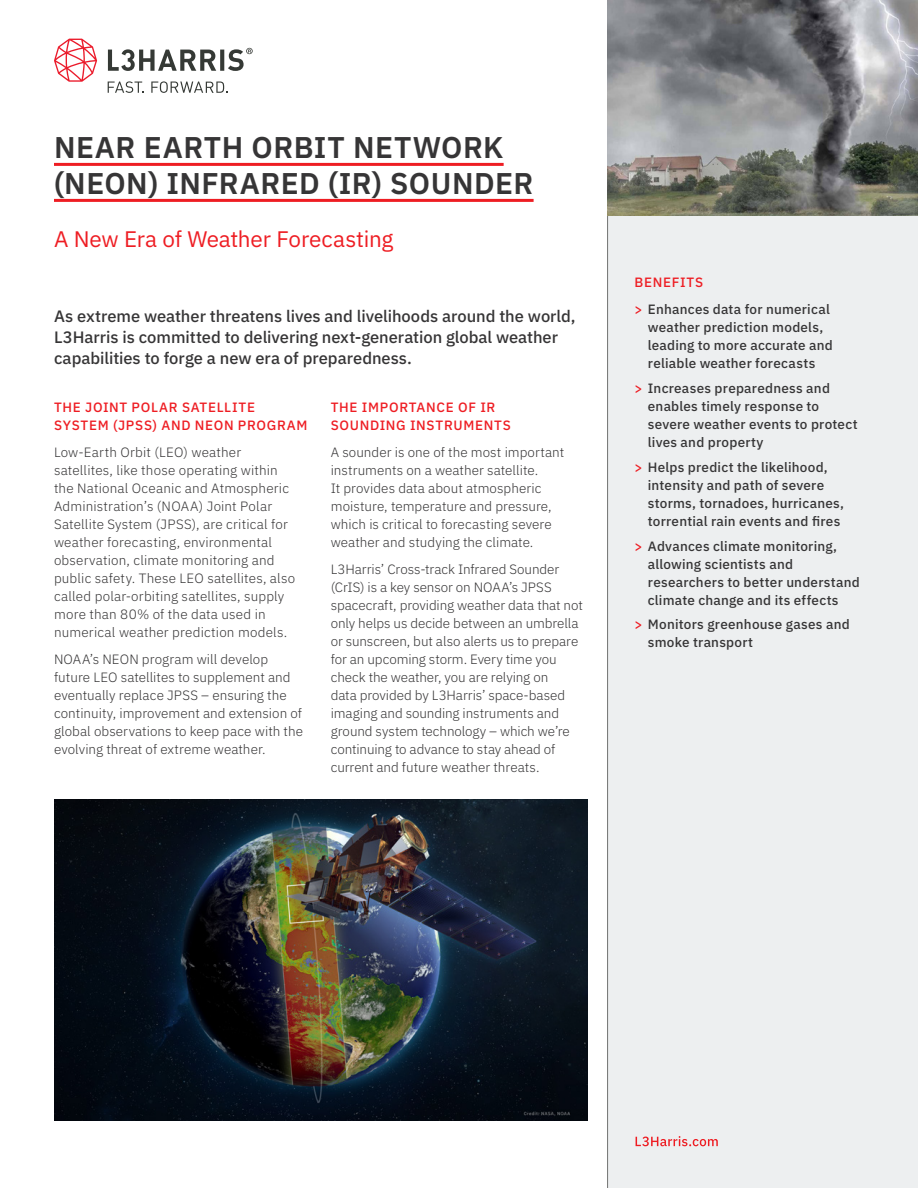
<style>
.page{position:relative;width:918px;height:1188px;background:#fff}
.page>*{position:absolute;margin:0;border:0;box-sizing:border-box;transform-origin:0 0}
.H1___Plex_Sans_20pt__Auto_lead__Titanium{font:600 30px/36px "IBM Plex Sans";letter-spacing:.015em;color:#363536}
.H2__RED____Plex_Sans_Regular_15pt__17_le{font:22.5px "IBM Plex Sans";letter-spacing:-.01em;color:#ee1d23}
.INTRO___Plex_Sans_Medium_11pt__14_lead__{font:500 16.5px/21px "IBM Plex Sans";color:#363536}
.BODY___Plex_Sans_Light_9pt__12_lead__0_0{font:300 13.5px/18px "IBM Plex Sans";letter-spacing:.005em;color:#363536}
.t1{font:500 13.5px/18px "IBM Plex Sans";letter-spacing:.015em;color:#363536}
.H3__RED____Plex_Sans_Medium_9pt__12_lead{font:500 13.5px/18px "IBM Plex Sans";letter-spacing:.055em;color:#ee1d23}
.s1{color:#ee1d23}
</style>
<div class="page">
<div style="left:608px;top:0;width:310px;height:1188px;background:#edeff0"></div>
<hr style="left:607px;top:0;width:1px;height:1188px;background:#737473">
<svg style="left:636px;top:1136px;width:82px;height:10px"></svg>
<hr style="left:54px;top:163px;width:450px;height:3px;background:#ee1d23">
<hr style="left:54px;top:199px;width:480px;height:3px;background:#ee1d23">
<img style="left:54px;top:799px;width:533px;height:321px">
<img style="left:608px;top:0;width:310px;height:216px">
<svg style="left:108px;top:81px;width:36px;height:12px"></svg>
<svg style="left:151px;top:81px;width:77px;height:12px"></svg>
<svg style="left:54px;top:39px;width:43px;height:43px"></svg>
<svg style="left:108px;top:48px;width:145px;height:23px"></svg>
<p class="H1___Plex_Sans_20pt__Auto_lead__Titanium" style="left:54px;top:127px;width:481px">NEAR EARTH ORBIT NETWORK (NEON) INFRARED (IR) SOUNDER</p>
<p class="H2__RED____Plex_Sans_Regular_15pt__17_le" style="left:54px;top:222px;width:341px">A New Era of Weather Forecasting</p>
<p class="INTRO___Plex_Sans_Medium_11pt__14_lead__" style="left:54px;top:304px;width:523px">As extreme weather threatens lives and livelihoods around the world,<br>L3Harris is committed to delivering next-generation global weather capabilities to forge a new era of preparedness.</p>
<p class="H3__RED____Plex_Sans_Medium_9pt__12_lead" style="left:54px;top:397px;width:255px">THE JOINT POLAR SATELLITE<br>SYSTEM (JPSS) AND NEON PROGRAM</p>
<p class="BODY___Plex_Sans_Light_9pt__12_lead__0_0" style="left:54px;top:442px;width:243px">Low-Earth Orbit (LEO) weather satellites, like those operating within the National Oceanic and Atmospheric Administration’s (NOAA) Joint Polar Satellite System (JPSS), are critical for weather forecasting, environmental observation, climate monitoring and public safety. These LEO satellites, also called polar-orbiting satellites, supply more than 80% of the data used in numerical weather prediction models.</p>
<p class="BODY___Plex_Sans_Light_9pt__12_lead__0_0" style="left:54px;top:649px;width:251px">NOAA’s NEON program will develop future LEO satellites to supplement and eventually replace JPSS – ensuring the continuity, improvement and extension of global observations to keep pace with the evolving threat of extreme weather.</p>
<p class="H3__RED____Plex_Sans_Medium_9pt__12_lead" style="left:331px;top:397px;width:182px">THE IMPORTANCE OF IR<br>SOUNDING INSTRUMENTS</p>
<p class="BODY___Plex_Sans_Light_9pt__12_lead__0_0" style="left:331px;top:442px;width:235px">A sounder is one of the most important instruments on a weather satellite.<br>It provides data about atmospheric moisture, temperature and pressure, which is critical to forecasting severe weather and studying the climate.</p>
<p class="BODY___Plex_Sans_Light_9pt__12_lead__0_0" style="left:331px;top:559px;width:254px">L3Harris’ Cross-track Infrared Sounder (CrIS) is a key sensor on NOAA’s JPSS spacecraft, providing weather data that not only helps us decide between an umbrella or sunscreen, but also alerts us to prepare for an upcoming storm. Every time you check the weather, you are relying on<br>data provided by L3Harris’ space-based imaging and sounding instruments and ground system technology – which we’re continuing to advance to stay ahead of current and future weather threats.</p>
<p class="H3__RED____Plex_Sans_Medium_9pt__12_lead" style="left:634px;top:272px;width:70px">BENEFITS</p>
<p class="t1" style="left:648px;top:299px;width:187px;text-indent:-14px"><span class="s1">&gt;</span> Enhances data for numerical weather prediction models, leading to more accurate and reliable weather forecasts</p>
<p class="t1" style="left:648px;top:378px;width:211px;text-indent:-14px"><span class="s1">&gt;</span> Increases preparedness and enables timely response to severe weather events to protect lives and property</p>
<p class="t1" style="left:648px;top:457px;width:198px;text-indent:-14px"><span class="s1">&gt;</span> Helps predict the likelihood, intensity and path of severe storms, tornadoes, hurricanes, torrential rain events and fires</p>
<p class="t1" style="left:648px;top:536px;width:213px;text-indent:-14px"><span class="s1">&gt;</span> Advances climate monitoring, allowing scientists and researchers to better understand climate change and its effects</p>
<p class="t1" style="left:648px;top:614px;width:203px;text-indent:-14px"><span class="s1">&gt;</span> Monitors greenhouse gases and smoke transport</p>
</div>
